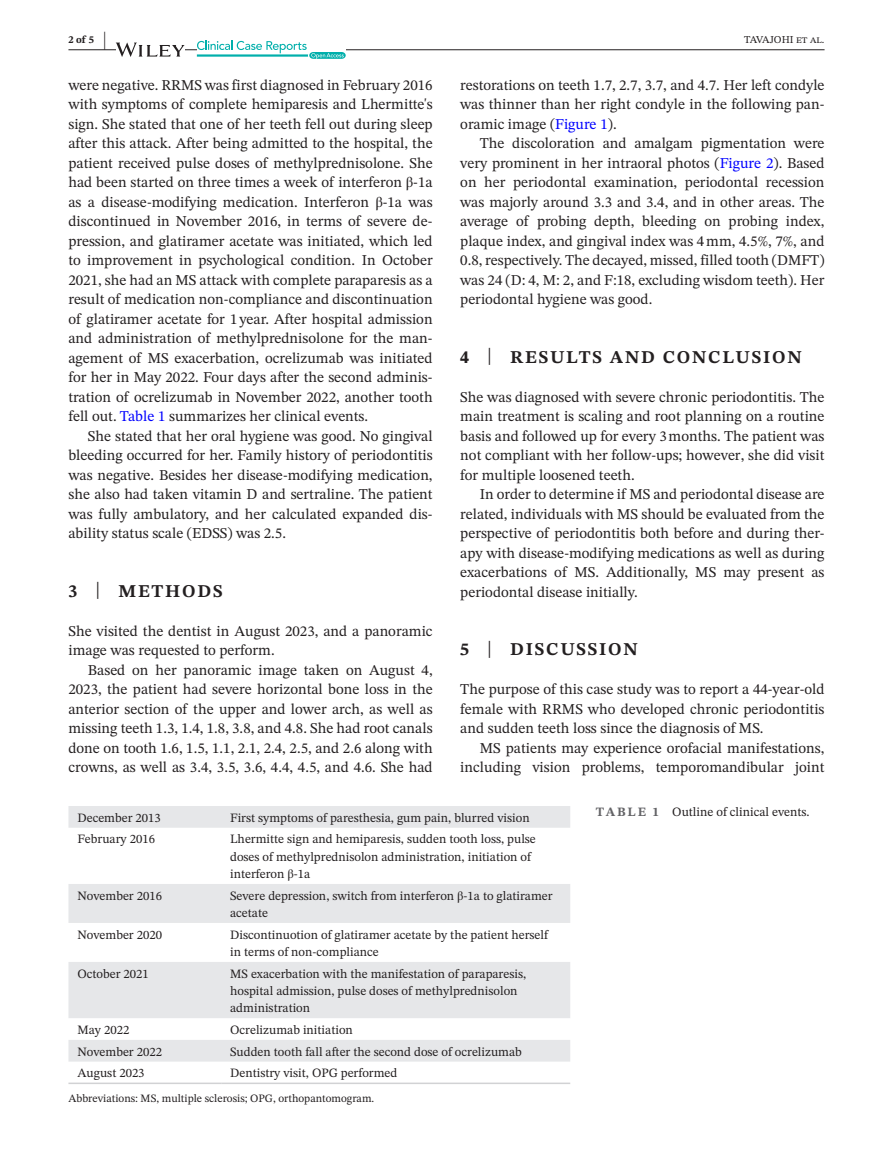
<style>
.page{position:relative;width:893px;height:1174px;background:#fff}
.page>*{position:absolute;margin:0;border:0;box-sizing:border-box;transform-origin:0 0}
.t1{font:700 18px "STIX Two Text";letter-spacing:.1em;color:#231f20}
.t2{font:15px/19.5px "STIX Two Text";color:#231f20;text-align:justify}
.t3{font:12.75px/17.2px "STIX Two Text";color:#231f20}
.t4{font:11.25px "STIX Two Text";color:#231f20}
.t5{font:10.5px "STIX Two Text";color:#231f20}
.t6{font:700 10.5px "STIX Two Text";color:#231f20}
.s1{font-size:21px}
.s2{font-family:"STIX"}
.s3{color:#00f}
.s4{font-weight:400;font-size:23.7px}
.s5{font-weight:700;color:#636366}
</style>
<div class="page">
<hr style="left:68px;top:49px;width:756px;height:1px;background:#231f20">
<svg style="left:116px;top:43px;width:69px;height:14px"></svg>
<svg style="left:197px;top:41px;width:149px;height:18px"></svg>
<svg style="left:68px;top:806px;width:502px;height:255px;fill:#e6e7e9"></svg>
<hr style="left:68px;top:1082px;width:153px;height:2px;background:#d1d2d4">
<hr style="left:221px;top:1082px;width:349px;height:2px;background:#d1d2d4">
<p class="t6" style="left:68px;top:32px;width:39px">2 of 5 <span class="s1">|</span></p>
<p class="t5" style="left:744px;top:32px;width:82px">TAVAJOHI et al.</p>
<p class="t2" style="left:68px;top:75px;width:366px">were negative. RRMS was first diagnosed in February 2016 with symptoms of complete hemiparesis and Lhermitte's sign. She stated that one of her teeth fell out during sleep after this attack. After being admitted to the hospital, the patient received pulse doses of methylprednisolone. She had been started on three times a week of interferon <span class="s2">β</span>-1a as a disease-modifying medication. Interferon <span class="s2">β</span>-1a was discontinued in November 2016, in terms of severe de&shy;pression, and glatiramer acetate was initiated, which led to improvement in psychological condition. In October 2021, she had an MS attack with complete paraparesis as a result of medication non-compliance and discontinuation of glatiramer acetate for 1 year. After hospital admission and administration of methylprednisolone for the man&shy;agement of MS exacerbation, ocrelizumab was initiated for her in May 2022. Four days after the second adminis&shy;tration of ocrelizumab in November 2022, another tooth fell out. <span class="s3">Table 1</span> summarizes her clinical events.</p>
<p class="t2" style="left:68px;top:426px;width:366px;text-indent:20px">She stated that her oral hygiene was good. No gingival bleeding occurred for her. Family history of periodontitis was negative. Besides her disease-modifying medication, she also had taken vitamin D and sertraline. The patient was fully ambulatory, and her calculated expanded dis&shy;ability status scale (EDSS) was 2.5.</p>
<p class="t2" style="left:460px;top:75px;width:366px">restorations on teeth 1.7, 2.7, 3.7, and 4.7. Her left condyle was thinner than her right condyle in the following pan&shy;oramic image (<span class="s3">Figure 1</span>).</p>
<p class="t2" style="left:460px;top:133px;width:366px;text-indent:20px">The discoloration and amalgam pigmentation were very prominent in her intraoral photos (<span class="s3">Figure 2</span>). Based on her periodontal examination, periodontal recession was majorly around 3.3 and 3.4, and in other areas. The average of probing depth, bleeding on probing index, plaque index, and gingival index was 4mm, 4.5%, 7%, and 0.8, respectively. The decayed, missed, filled tooth (DMFT) was 24 (D: 4, M: 2, and F:18, excluding wisdom teeth). Her periodontal hygiene was good.</p>
<p class="t1" style="left:460px;top:344px;width:343px">4 <span class="s4">|</span> RESULTS AND CONCLUSION</p>
<p class="t2" style="left:460px;top:387px;width:366px">She was diagnosed with severe chronic periodontitis. The main treatment is scaling and root planning on a routine basis and followed up for every 3months. The patient was not compliant with her follow-ups; however, she did visit for multiple loosened teeth.</p>
<p class="t2" style="left:460px;top:484px;width:366px;text-indent:20px">In order to determine if MS and periodontal disease are related, individuals with MS should be evaluated from the perspective of periodontitis both before and during ther&shy;apy with disease-modifying medications as well as during exacerbations of MS. Additionally, MS may present as periodontal disease initially.</p>
<p class="t1" style="left:68px;top:578px;width:156px">3 <span class="s4">|</span> METHODS</p>
<p class="t2" style="left:68px;top:621px;width:366px">She visited the dentist in August 2023, and a panoramic image was requested to perform.</p>
<p class="t2" style="left:68px;top:660px;width:366px;text-indent:20px">Based on her panoramic image taken on August 4, 2023, the patient had severe horizontal bone loss in the anterior section of the upper and lower arch, as well as missing teeth 1.3, 1.4, 1.8, 3.8, and 4.8. She had root canals done on tooth 1.6, 1.5, 1.1, 2.1, 2.4, 2.5, and 2.6 along with crowns, as well as 3.4, 3.5, 3.6, 4.4, 4.5, and 4.6. She had</p>
<p class="t1" style="left:460px;top:636px;width:179px">5 <span class="s4">|</span> DISCUSSION</p>
<p class="t2" style="left:460px;top:679px;width:366px">The purpose of this case study was to report a 44-year-old female with RRMS who developed chronic periodontitis and sudden teeth loss since the diagnosis of MS.</p>
<p class="t2" style="left:460px;top:738px;width:366px;text-align:right">MS patients may experience orofacial manifestations, including vision problems, temporomandibular joint</p>
<p class="t3" style="left:77px;top:808px;width:85px">December 2013</p>
<p class="t3" style="left:230px;top:808px;width:301px">First symptoms of paresthesia, gum pain, blurred vision</p>
<p class="t3" style="left:77px;top:830px;width:79px">February 2016</p>
<p class="t3" style="left:230px;top:830px;width:307px">Lhermitte sign and hemiparesis, sudden tooth loss, pulse doses of methylprednisolon administration, initiation of interferon <span class="s2">β</span>-1a</p>
<p class="t3" style="left:77px;top:886px;width:86px">November 2016</p>
<p class="t3" style="left:230px;top:886px;width:324px">Severe depression, switch from interferon <span class="s2">β</span>-1a to glatiramer acetate</p>
<p class="t3" style="left:77px;top:925px;width:86px">November 2020</p>
<p class="t3" style="left:230px;top:925px;width:319px">Discontinuotion of glatiramer acetate by the patient herself in terms of non-compliance</p>
<p class="t3" style="left:77px;top:964px;width:73px">October 2021</p>
<p class="t3" style="left:230px;top:964px;width:298px">MS exacerbation with the manifestation of paraparesis, hospital admission, pulse doses of methylprednisolon administration</p>
<p class="t3" style="left:77px;top:1021px;width:53px">May 2022</p>
<p class="t3" style="left:230px;top:1021px;width:124px">Ocrelizumab initiation</p>
<p class="t3" style="left:77px;top:1042px;width:86px">November 2022</p>
<p class="t3" style="left:230px;top:1042px;width:293px">Sudden tooth fall after the second dose of ocrelizumab</p>
<p class="t3" style="left:77px;top:1064px;width:69px">August 2023</p>
<p class="t3" style="left:230px;top:1064px;width:169px">Dentistry visit, OPG performed</p>
<p class="t4" style="left:68px;top:1090px;width:307px">Abbreviations: MS, multiple sclerosis; OPG, orthopantomogram.</p>
<p class="t3" style="left:596px;top:802px;width:215px"><span class="s5">TABLE 1</span> Outline of clinical events.</p>
</div>
